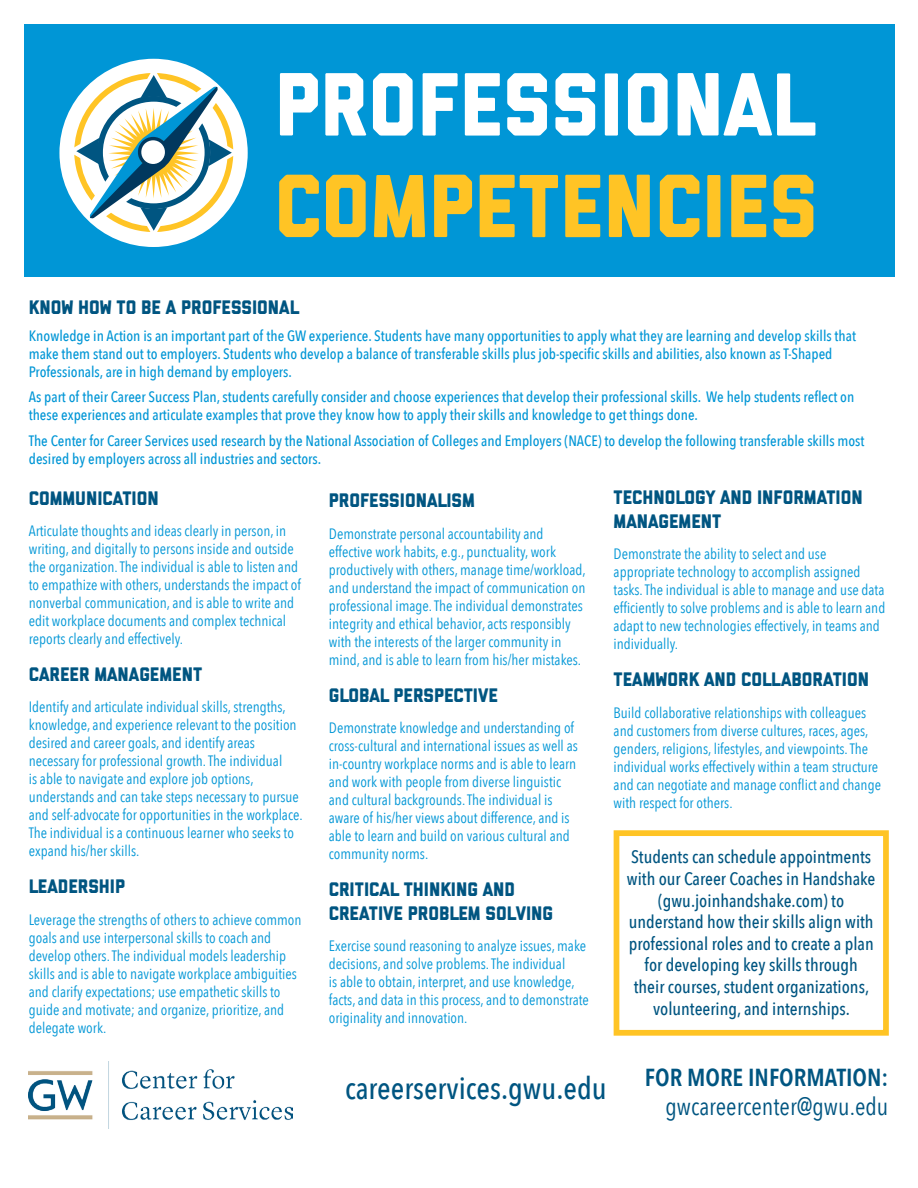
<style>
.page{position:relative;width:918px;height:1188px;background:#fff}
.page>*{position:absolute;margin:0;border:0;box-sizing:border-box;transform-origin:0 0}
.t1{font:89.25px "GW Liberated";color:#fff}
.t2{font:89.25px "GW Liberated";color:#ffc425}
.t3{font:500 30.9px "Avenir Next Condensed";color:#005581}
.t4{font:24.6px "Avenir Next Condensed";color:#005581}
.t5{font:600 24.6px "Avenir Next Condensed";color:#005581}
.t6{font:19.5px/23.4px "GW Liberated";color:#005581}
.t7{font:500 18px/21.6px "Avenir Next Condensed";color:#005581;text-align:center}
.t8{font:15px/18px "Avenir Next Condensed";color:#0096d6}
.t9{font:500 15px/18px "Avenir Next Condensed";color:#0096d6}
</style>
<div class="page">
<div style="left:24px;top:24px;width:870px;height:252px;background:#0096d6"></div>
<div style="left:59px;top:59px;width:189px;height:188px;background:#fff;border-radius:50%"></div>
<svg style="left:68px;top:73px;width:165px;height:159px"></svg>
<img style="left:29px;top:1061px;width:263px;height:68px">
<div style="left:614px;top:830px;width:275px;height:206px;border:6px solid #ffc425"></div>
<h1 class="t1" style="left:275px;top:73px;width:540px">PROFESSIONAL</h1>
<h1 class="t2" style="left:275px;top:175px;width:545px">COMPETENCIES</h1>
<h3 class="t6" style="left:29px;top:297px;width:272px">KNOW HOW TO BE A PROFESSIONAL</h3>
<p class="t9" style="left:29px;top:327px;width:829px">Knowledge in Action is an important part of the GW experience. Students have many opportunities to apply what they are learning and develop skills that make them stand out to employers. Students who develop a balance of transferable skills plus job-specific skills and abilities, also known as T-Shaped<br>Professionals, are in high demand by employers.</p>
<p class="t9" style="left:29px;top:388px;width:827px">As part of their Career Success Plan, students carefully consider and choose experiences that develop their professional skills. We help students reflect on these experiences and articulate examples that prove they know how to apply their skills and knowledge to get things done.</p>
<p class="t9" style="left:29px;top:432px;width:837px">The Center for Career Services used research by the National Association of Colleges and Employers (NACE) to develop the following transferable skills most desired by employers across all industries and sectors.</p>
<h3 class="t6" style="left:29px;top:487px;width:132px">COMMUNICATION</h3>
<p class="t8" style="left:29px;top:521px;width:274px">Articulate thoughts and ideas clearly in person, in writing, and digitally to persons inside and outside the organization. The individual is able to listen and to empathize with others, understands the impact of nonverbal communication, and is able to write and edit workplace documents and complex technical reports clearly and effectively.</p>
<h3 class="t6" style="left:29px;top:664px;width:175px">CAREER MANAGEMENT</h3>
<p class="t8" style="left:29px;top:698px;width:275px">Identify and articulate individual skills, strengths, knowledge, and experience relevant to the position desired and career goals, and identify areas necessary for professional growth. The individual<br>is able to navigate and explore job options, understands and can take steps necessary to pursue and self-advocate for opportunities in the workplace.<br>The individual is a continuous learner who seeks to expand his/her skills.</p>
<h3 class="t6" style="left:29px;top:876px;width:98px">LEADERSHIP</h3>
<p class="t8" style="left:29px;top:910px;width:274px">Leverage the strengths of others to achieve common goals and use interpersonal skills to coach and develop others. The individual models leadership skills and is able to navigate workplace ambiguities and clarify expectations; use empathetic skills to guide and motivate; and organize, prioritize, and delegate work.</p>
<h3 class="t6" style="left:329px;top:490px;width:148px">PROFESSIONALISM</h3>
<p class="t8" style="left:329px;top:524px;width:258px">Demonstrate personal accountability and effective work habits, e.g., punctuality, work productively with others, manage time/workload, and understand the impact of communication on professional image. The individual demonstrates integrity and ethical behavior, acts responsibly with the interests of the larger community in mind, and is able to learn from his/her mistakes.</p>
<h3 class="t6" style="left:329px;top:685px;width:171px">GLOBAL PERSPECTIVE</h3>
<p class="t8" style="left:329px;top:718px;width:250px">Demonstrate knowledge and understanding of cross-cultural and international issues as well as in-country workplace norms and is able to learn and work with people from diverse linguistic and cultural backgrounds. The individual is aware of his/her views about difference, and is able to learn and build on various cultural and community norms.</p>
<h3 class="t6" style="left:329px;top:879px;width:226px">CRITICAL THINKING AND<br>CREATIVE PROBLEM SOLVING</h3>
<p class="t8" style="left:329px;top:936px;width:262px">Exercise sound reasoning to analyze issues, make decisions, and solve problems. The individual<br>is able to obtain, interpret, and use knowledge, facts, and data in this process, and to demonstrate originality and innovation.</p>
<h3 class="t6" style="left:614px;top:487px;width:251px">TECHNOLOGY AND INFORMATION<br>MANAGEMENT</h3>
<p class="t8" style="left:614px;top:544px;width:273px">Demonstrate the ability to select and use appropriate technology to accomplish assigned tasks. The individual is able to manage and use data efficiently to solve problems and is able to learn and adapt to new technologies effectively, in teams and individually.</p>
<h3 class="t6" style="left:614px;top:669px;width:257px">TEAMWORK AND COLLABORATION</h3>
<p class="t8" style="left:614px;top:703px;width:269px">Build collaborative relationships with colleagues and customers from diverse cultures, races, ages, genders, religions, lifestyles, and viewpoints. The individual works effectively within a team structure and can negotiate and manage conflict and change with respect for others.</p>
<p class="t7" style="left:627px;top:846px;width:250px">Students can schedule appointments with our Career Coaches in Handshake (gwu.joinhandshake.com) to understand how their skills align with professional roles and to create a plan for developing key skills through<br>their courses, student organizations, volunteering, and internships.</p>
<h2 class="t3" style="left:345px;top:1069px;width:263px">careerservices.gwu.edu</h2>
<h3 class="t5" style="left:645px;top:1056px;width:245px">FOR MORE INFORMATION:</h3>
<h3 class="t4" style="left:666px;top:1086px;width:224px">gwcareercenter@gwu.edu</h3>
</div>
